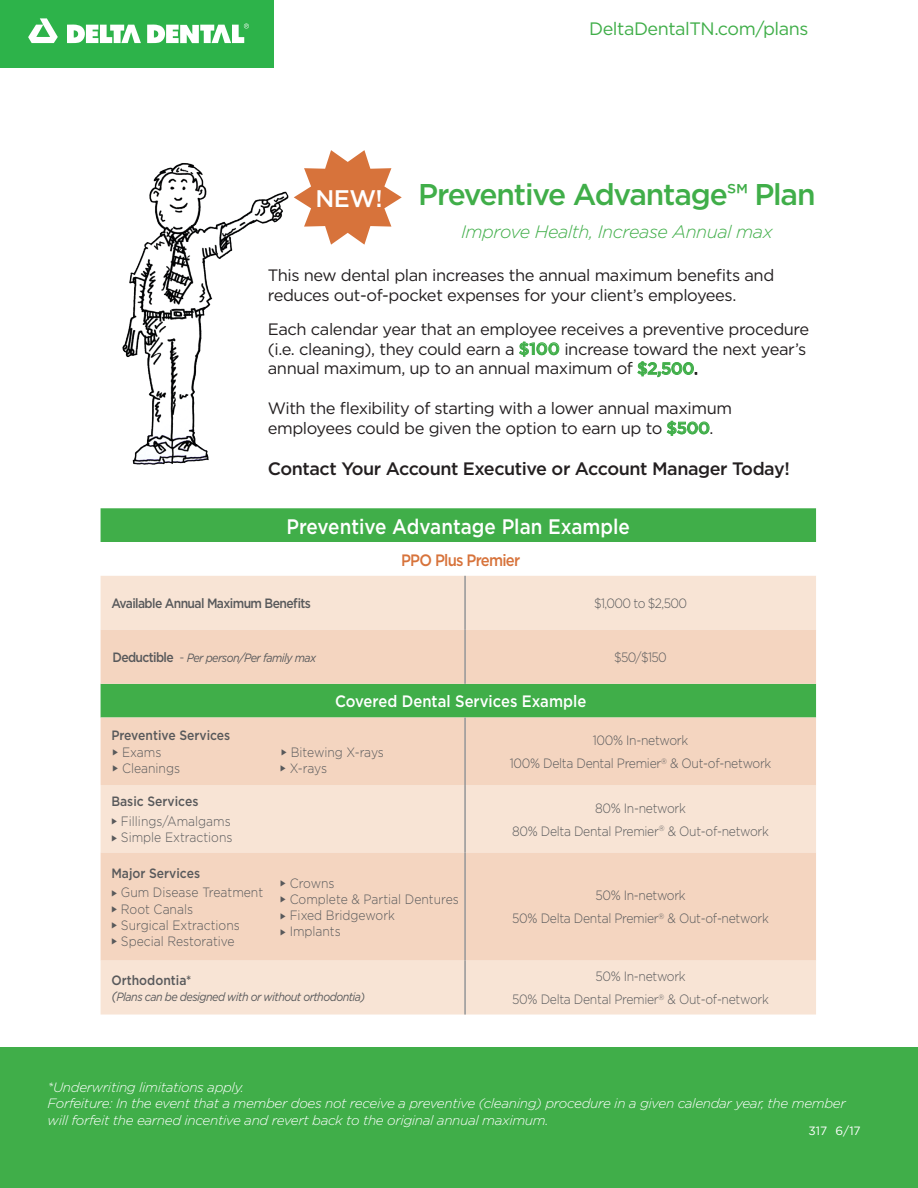
<style>
.page{position:relative;width:918px;height:1188px;background:#fff}
.page>*{position:absolute;margin:0;border:0;box-sizing:border-box;transform-origin:0 0}
.t1{font:500 30px "Gotham";letter-spacing:-.04em;color:#40ae49}
.t2{font:500 24px "Gotham";color:#fff}
.t3{font:500 21px "Gotham";color:#fff;scale:.9 1}
.t4{font:500 18px "Gotham";letter-spacing:-.025em;color:#231f20}
.t5{font:italic 300 18px "Gotham";letter-spacing:-.025em;color:#40ae49}
.t6{font:18px "Gotham";letter-spacing:-.025em;color:#40ae49}
.t7{font:16.5px/19.8px "Gotham";letter-spacing:-.025em;color:#231f20}
.t8{font:500 16.5px "Gotham";color:#fff;scale:.9 1}
.t9{font:500 16.5px "Gotham";letter-spacing:-.05em;color:#d7733b;scale:.9 1}
.t10{font:300 13.5px "Gotham";letter-spacing:-.025em;color:#58595b;scale:.9 1}
.t11{font:italic 300 13.5px/16.2px "Gotham";letter-spacing:-.025em;color:#fff}
.t12{font:300 13.5px "Gotham";color:#58595b;scale:.9 1}
.t13{font:500 13.5px "Gotham";color:#58595b;scale:.9 1}
.t14{font:500 13.5px "Gotham";letter-spacing:-.05em;color:#58595b;scale:.9 1}
.t15{font:italic 12px "Gotham";letter-spacing:-.05em;color:#58595b;scale:.9 1}
.t16{font:12px "Gotham";color:#fff}
.s1{font-weight:500;color:#40ae49}
.s2{font-weight:500;font-style:normal;font-size:13.5px}
.s3{font-weight:300;font-style:normal;font-size:13.5px}
.s4{font-size:13.5px}
</style>
<div class="page">
<div style="left:0;top:1048px;width:918px;height:140px;background:#40ae49"></div>
<img style="left:122px;top:163px;width:167px;height:302px">
<div style="left:0;top:0;width:274px;height:68px;background:#2db34a"></div>
<svg style="left:28px;top:18px;width:30px;height:25px"></svg>
<svg style="left:67px;top:25px;width:74px;height:18px"></svg>
<svg style="left:147px;top:24px;width:102px;height:19px"></svg>
<div style="left:101px;top:508px;width:715px;height:34px;background:#40ae49"></div>
<div style="left:101px;top:576px;width:715px;height:439px;background:#f8e4d5"></div>
<svg style="left:101px;top:630px;width:715px;height:331px;background:#e2d4b8"></svg>
<hr style="left:464px;top:576px;width:2px;height:54px;background:#949698">
<hr style="left:464px;top:630px;width:2px;height:54px;background:#949698">
<hr style="left:464px;top:718px;width:2px;height:67px;background:#949698">
<hr style="left:464px;top:785px;width:2px;height:68px;background:#949698">
<hr style="left:464px;top:853px;width:2px;height:108px;background:#949698">
<hr style="left:464px;top:961px;width:2px;height:54px;background:#949698">
<svg style="left:519px;top:341px;width:41px;height:16px"></svg>
<svg style="left:637px;top:361px;width:60px;height:17px"></svg>
<svg style="left:666px;top:420px;width:44px;height:16px"></svg>
<svg style="left:294px;top:150px;width:108px;height:95px"></svg>
<p class="t6" style="left:589px;top:17px;width:221px">DeltaDentalTN.com/plans</p>
<p class="t2" style="left:316px;top:183px;width:69px">NEW!</p>
<p class="t1" style="left:418px;top:174px;width:399px">Preventive Advantage℠ Plan</p>
<p class="t5" style="left:461px;top:221px;width:313px">Improve Health, Increase Annual max</p>
<p class="t7" style="left:268px;top:265px;width:508px">This new dental plan increases the annual maximum benefits and reduces out-of-pocket expenses for your client’s employees.</p>
<p class="t7" style="left:268px;top:319px;width:543px">Each calendar year that an employee receives a preventive procedure (i.e. cleaning), they could earn a <span class="s1">$100</span> increase toward the next year’s annual maximum, up to an annual maximum of <span class="s1">$2,500</span>.</p>
<p class="t7" style="left:268px;top:398px;width:466px">With the flexibility of starting with a lower annual maximum employees could be given the option to earn up to <span class="s1">$500</span>.</p>
<p class="t4" style="left:268px;top:457px;width:523px">Contact Your Account Executive or Account Manager Today!</p>
<p class="t3" style="left:287px;top:512px;width:383px">Preventive Advantage Plan Example</p>
<p class="t9" style="left:401px;top:549px;width:134px">PPO Plus Premier</p>
<p class="t14" style="left:111px;top:595px;width:223px">Available Annual Maximum Benefits</p>
<p class="t10" style="left:594px;top:595px;width:105px">$1,000 to $2,500</p>
<p class="t15" style="left:112px;top:650px;width:228px"><span class="s2">Deductible</span> <span class="s3">-</span> Per person/Per family max</p>
<p class="t10" style="left:614px;top:649px;width:60px">$50/$150</p>
<p class="t8" style="left:335px;top:691px;width:281px">Covered Dental Services Example</p>
<p class="t13" style="left:111px;top:727px;width:134px">Preventive Services</p>
<p class="t10" style="left:112px;top:743px;width:56px">◆ Exams</p>
<p class="t12" style="left:112px;top:760px;width:77px">◆ Cleanings</p>
<p class="t10" style="left:593px;top:732px;width:108px">100% In-network</p>
<p class="t10" style="left:510px;top:755px;width:292px">100% Delta Dental Premier<sup>®</sup> &amp; Out-of-network</p>
<p class="t10" style="left:281px;top:743px;width:116px">◆ Bitewing X-rays</p>
<p class="t10" style="left:280px;top:760px;width:54px">◆ X-rays</p>
<p class="t13" style="left:111px;top:793px;width:98px">Basic Services</p>
<p class="t12" style="left:111px;top:813px;width:134px">◆ Fillings/Amalgams</p>
<p class="t12" style="left:111px;top:829px;width:136px">◆ Simple Extractions</p>
<p class="t13" style="left:111px;top:864px;width:100px">Major Services</p>
<p class="t12" style="left:111px;top:884px;width:170px">◆ Gum Disease Treatment</p>
<p class="t12" style="left:111px;top:900px;width:92px">◆ Root Canals</p>
<p class="t12" style="left:111px;top:916px;width:144px">◆ Surgical Extractions</p>
<p class="t12" style="left:111px;top:933px;width:139px">◆ Special Restorative</p>
<p class="t10" style="left:280px;top:874px;width:62px">◆ Crowns</p>
<p class="t12" style="left:280px;top:891px;width:200px">◆ Complete &amp; Partial Dentures</p>
<p class="t12" style="left:280px;top:907px;width:129px">◆ Fixed Bridgework</p>
<p class="t12" style="left:280px;top:923px;width:69px">◆ Implants</p>
<p class="t13" style="left:111px;top:971px;width:91px">Orthodontia*</p>
<p class="t15" style="left:111px;top:989px;width:284px"><span class="s4">(</span>Plans can be designed with or without orthodontia)</p>
<p class="t10" style="left:595px;top:799px;width:102px">80% In-network</p>
<p class="t10" style="left:512px;top:822px;width:287px">80% Delta Dental Premier<sup>®</sup> &amp; Out-of-network</p>
<p class="t10" style="left:595px;top:887px;width:102px">50% In-network</p>
<p class="t10" style="left:512px;top:910px;width:287px">50% Delta Dental Premier<sup>®</sup> &amp; Out-of-network</p>
<p class="t10" style="left:595px;top:968px;width:102px">50% In-network</p>
<p class="t10" style="left:512px;top:991px;width:287px">50% Delta Dental Premier<sup>®</sup> &amp; Out-of-network</p>
<p class="t11" style="left:48px;top:1079px;width:198px">*Underwriting limitations apply.</p>
<p class="t11" style="left:48px;top:1095px;width:800px">Forfeiture: In the event that a member does not receive a preventive (cleaning) procedure in a given calendar year, the member will forfeit the earned incentive and revert back to the original annual maximum.</p>
<p class="t16" style="left:808px;top:1123px;width:20px">317</p>
<p class="t16" style="left:835px;top:1123px;width:27px">6/17</p>
</div>
